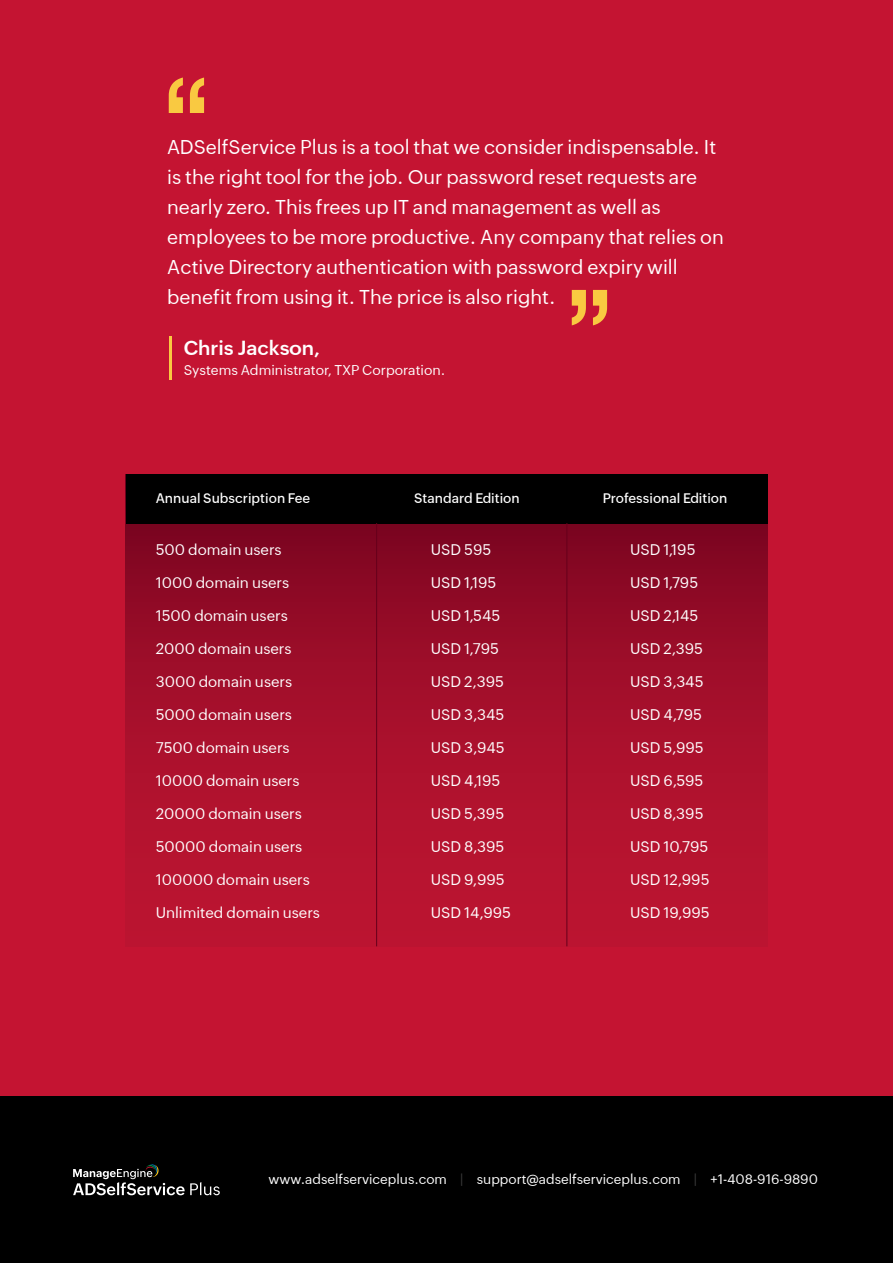
<style>
.page{position:relative;width:893px;height:1263px;background:#c41432}
.page>*{position:absolute;margin:0;border:0;box-sizing:border-box;transform-origin:0 0}
.t1{font:600 19.8px "Zoho Puvi";color:#fff}
.t2{font:19.5px/30px "Zoho Puvi";color:#fff}
.t3{font:15px/33px "Zoho Puvi";color:#fff}
.t4{font:13.8px "Zoho Puvi";color:#fff}
.t5{font:13.5px "Zoho Puvi";color:#fff}
.t6{font:500 13.5px "Zoho Puvi";color:#fff}
.s1{color:#3d3d3d}
</style>
<div class="page">
<svg style="left:126px;top:524px;width:641px;height:422px"></svg>
<div style="left:126px;top:475px;width:641px;height:49px;background:#000"></div>
<hr style="left:376px;top:523px;width:1px;height:423px;background:#66001b">
<hr style="left:566px;top:523px;width:1px;height:423px;background:#66001b">
<div style="left:0;top:1096px;width:893px;height:167px;background:#000"></div>
<svg style="left:169px;top:78px;width:35px;height:35px"></svg>
<svg style="left:572px;top:290px;width:35px;height:35px"></svg>
<hr style="left:169px;top:336px;width:3px;height:44px;background:#f9c941">
<svg style="left:73px;top:1164px;width:147px;height:31px"></svg>
<p class="t2" style="left:167px;top:130px;width:558px">ADSelfService Plus is a tool that we consider indispensable. It is the right tool for the job. Our password reset requests are nearly zero. This frees up IT and management as well as employees to be more productive. Any company that relies on Active Directory authentication with password expiry will benefit from using it. The price is also right.</p>
<h1 class="t1" style="left:184px;top:333px;width:138px">Chris Jackson,</h1>
<p class="t4" style="left:184px;top:359px;width:263px">Systems Administrator, TXP Corporation.</p>
<p class="t6" style="left:156px;top:488px;width:156px">Annual Subscription Fee</p>
<p class="t6" style="left:414px;top:488px;width:107px">Standard Edition</p>
<p class="t6" style="left:603px;top:488px;width:126px">Professional Edition</p>
<p class="t3" style="left:156px;top:532px;width:128px">500 domain users</p>
<p class="t3" style="left:156px;top:565px;width:135px">1000 domain users</p>
<p class="t3" style="left:156px;top:598px;width:134px">1500 domain users</p>
<p class="t3" style="left:156px;top:631px;width:137px">2000 domain users</p>
<p class="t3" style="left:156px;top:664px;width:138px">3000 domain users</p>
<p class="t3" style="left:156px;top:697px;width:138px">5000 domain users</p>
<p class="t3" style="left:156px;top:730px;width:135px">7500 domain users</p>
<p class="t3" style="left:156px;top:763px;width:145px">10000 domain users</p>
<p class="t3" style="left:156px;top:796px;width:148px">20000 domain users</p>
<p class="t3" style="left:156px;top:829px;width:156px">50000 domain users<br>100000 domain users</p>
<p class="t3" style="left:156px;top:895px;width:166px">Unlimited domain users</p>
<p class="t3" style="left:431px;top:532px;width:62px">USD 595</p>
<p class="t3" style="left:431px;top:565px;width:67px">USD 1,195</p>
<p class="t3" style="left:431px;top:598px;width:71px">USD 1,545</p>
<p class="t3" style="left:431px;top:631px;width:70px">USD 1,795</p>
<p class="t3" style="left:431px;top:664px;width:75px">USD 2,395</p>
<p class="t3" style="left:431px;top:697px;width:75px">USD 3,345</p>
<p class="t3" style="left:431px;top:730px;width:75px">USD 3,945</p>
<p class="t3" style="left:431px;top:763px;width:71px">USD 4,195</p>
<p class="t3" style="left:431px;top:796px;width:75px">USD 5,395</p>
<p class="t3" style="left:431px;top:829px;width:75px">USD 8,395</p>
<p class="t3" style="left:431px;top:862px;width:75px">USD 9,995</p>
<p class="t3" style="left:431px;top:895px;width:82px">USD 14,995</p>
<p class="t3" style="left:630px;top:532px;width:67px">USD 1,195</p>
<p class="t3" style="left:630px;top:565px;width:70px">USD 1,795</p>
<p class="t3" style="left:630px;top:598px;width:70px">USD 2,145</p>
<p class="t3" style="left:630px;top:631px;width:75px">USD 2,395</p>
<p class="t3" style="left:630px;top:664px;width:75px">USD 3,345</p>
<p class="t3" style="left:630px;top:697px;width:74px">USD 4,795</p>
<p class="t3" style="left:630px;top:730px;width:75px">USD 5,995</p>
<p class="t3" style="left:630px;top:763px;width:75px">USD 6,595</p>
<p class="t3" style="left:630px;top:796px;width:75px">USD 8,395</p>
<p class="t3" style="left:630px;top:829px;width:80px">USD 10,795</p>
<p class="t3" style="left:630px;top:862px;width:81px">USD 12,995</p>
<p class="t3" style="left:630px;top:895px;width:81px">USD 19,995</p>
<p class="t5" style="left:268px;top:1169px;width:551px">www.adselfserviceplus.com <span class="s1">|</span> support@adselfserviceplus.com <span class="s1">|</span> +1-408-916-9890</p>
</div>
